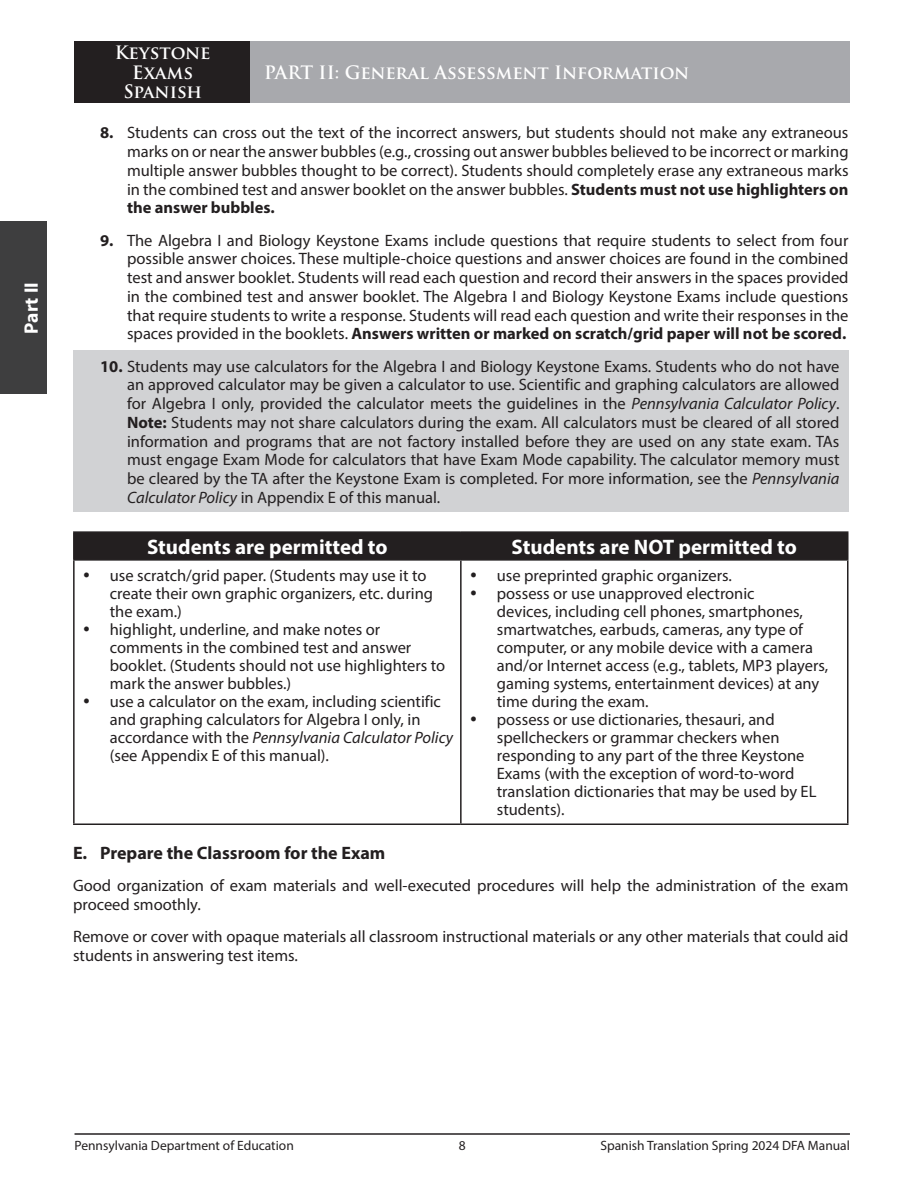
<style>
.page{position:relative;width:918px;height:1188px;background:#fff}
.page>*{position:absolute;margin:0;border:0;box-sizing:border-box;transform-origin:0 0}
._20_Table_Hd2_16pt_ctr_white{font:700 21px "Myriad Pro";color:#fff}
.t1{font:700 19.5px "Myriad Pro";color:#fff}
.t2{font:700 18px/19.5px "Trajan Pro";color:#fff;text-align:center}
.t3{font:700 18px "Myriad Pro";color:#231f20}
._01_Body{font:16.5px/18px "Myriad Pro";color:#231f20}
.t4{font:13.5px "Myriad Pro";color:#231f20}
.s1{font-weight:700}
.s2{font-style:italic}
</style>
<div class="page">
<div style="left:75px;top:41px;width:176px;height:62px;background:#231f20"></div>
<hr style="left:75px;top:1133px;width:775px;height:2px;background:#231f20">
<div style="left:251px;top:41px;width:599px;height:62px;background:#a8a9ad"></div>
<div style="left:0;top:222px;width:47px;height:172px;background:#3e3e3f"></div>
<div style="left:73px;top:350px;width:776px;height:162px;background:#d1d2d4"></div>
<div style="left:75px;top:533px;width:772px;height:26px;background:#231f20"></div>
<hr style="left:73px;top:531px;width:388px;height:2px;background:#231f20">
<hr style="left:461px;top:531px;width:388px;height:2px;background:#231f20">
<hr style="left:73px;top:559px;width:388px;height:2px;background:#231f20">
<hr style="left:461px;top:559px;width:388px;height:2px;background:#231f20">
<hr style="left:73px;top:824px;width:388px;height:1px;background:#231f20">
<hr style="left:461px;top:824px;width:388px;height:1px;background:#231f20">
<hr style="left:73px;top:533px;width:2px;height:26px;background:#231f20">
<hr style="left:73px;top:561px;width:2px;height:263px;background:#231f20">
<hr style="left:460px;top:533px;width:2px;height:26px;background:#231f20">
<hr style="left:847px;top:533px;width:2px;height:26px;background:#231f20">
<hr style="left:460px;top:561px;width:2px;height:263px;background:#231f20">
<hr style="left:847px;top:561px;width:2px;height:263px;background:#231f20">
<p class="t1" style="left:19px;top:334px;width:53px;rotate:-90deg">Part II</p>
<p class="t2" style="left:115px;top:43px;width:97px">Keystone<br>Exams<br>Spanish</p>
<p class="t2" style="left:264px;top:63px;width:427px">PART II: General Assessment Information</p>
<p class="_01_Body" style="left:127px;top:123px;width:723px;line-height:18.8px;text-align:justify;text-indent:-27px"><span class="s1">8.</span> Students can cross out the text of the incorrect answers, but students should not make any extraneous marks on or near the answer bubbles (e.g., crossing out answer bubbles believed to be incorrect or marking multiple answer bubbles thought to be correct). Students should completely erase any extraneous marks in the combined test and answer booklet on the answer bubbles. <span class="s1">Students must not use highlighters on the answer bubbles.</span></p>
<p class="_01_Body" style="left:127px;top:230px;width:723px;line-height:18.8px;text-align:justify;text-indent:-27px"><span class="s1">9.</span> The Algebra I and Biology Keystone Exams include questions that require students to select from four possible answer choices. These multiple-choice questions and answer choices are found in the combined test and answer booklet. Students will read each question and record their answers in the spaces provided in the combined test and answer booklet. The Algebra I and Biology Keystone Exams include questions that require students to write a response. Students will read each question and write their responses in the spaces provided in the booklets. <span class="s1">Answers written or marked on scratch/grid paper will not be scored.</span></p>
<p class="_01_Body" style="left:127px;top:356px;width:714px;line-height:18.8px;text-align:justify;text-indent:-27px"><span class="s1">10.</span> Students may use calculators for the Algebra I and Biology Keystone Exams. Students who do not have an approved calculator may be given a calculator to use. Scientific and graphing calculators are allowed for Algebra I only, provided the calculator meets the guidelines in the <span class="s2">Pennsylvania Calculator Policy</span>.<br><span class="s1">Note:</span> Students may not share calculators during the exam. All calculators must be cleared of all stored information and programs that are not factory installed before they are used on any state exam. TAs must engage Exam Mode for calculators that have Exam Mode capability. The calculator memory must be cleared by the TA after the Keystone Exam is completed. For more information, see the <span class="s2">Pennsylvania Calculator Policy</span> in Appendix E of this manual.</p>
<p class="_20_Table_Hd2_16pt_ctr_white" style="left:147px;top:533px;width:242px">Students are permitted to</p>
<p class="_20_Table_Hd2_16pt_ctr_white" style="left:512px;top:533px;width:287px">Students are NOT permitted to</p>
<p class="_01_Body" style="left:110px;top:566px;width:325px">use scratch/grid paper. (Students may use it to create their own graphic organizers, etc. during the exam.)</p>
<p class="_01_Body" style="left:110px;top:620px;width:337px">highlight, underline, and make notes or comments in the combined test and answer booklet. (Students should not use highlighters to mark the answer bubbles.)</p>
<p class="_01_Body" style="left:110px;top:692px;width:345px">use a calculator on the exam, including scientific and graphing calculators for Algebra I only, in accordance with the <span class="s2">Pennsylvania Calculator Policy </span>(see Appendix E of this manual).</p>
<p class="_01_Body" style="left:497px;top:566px;width:237px">use preprinted graphic organizers.</p>
<p class="_01_Body" style="left:497px;top:584px;width:333px">possess or use unapproved electronic<br>devices, including cell phones, smartphones, smartwatches, earbuds, cameras, any type of computer, or any mobile device with a camera and/or Internet access (e.g., tablets, MP3 players, gaming systems, entertainment devices) at any time during the exam.</p>
<p class="_01_Body" style="left:497px;top:710px;width:321px">possess or use dictionaries, thesauri, and spellcheckers or grammar checkers when responding to any part of the three Keystone Exams (with the exception of word-to-word translation dictionaries that may be used by EL students).</p>
<p class="t3" style="left:73px;top:841px;width:314px">E. Prepare the Classroom for the Exam</p>
<p class="_01_Body" style="left:73px;top:876px;width:777px;line-height:18.8px">Good organization of exam materials and well-executed procedures will help the administration of the exam proceed smoothly.</p>
<p class="_01_Body" style="left:73px;top:927px;width:777px;line-height:18.8px">Remove or cover with opaque materials all classroom instructional materials or any other materials that could aid students in answering test items.</p>
<p class="t4" style="left:75px;top:1137px;width:221px">Pennsylvania Department of Education</p>
<p class="t4" style="left:459px;top:1137px;width:8px">8</p>
<p class="t4" style="left:600px;top:1137px;width:251px">Spanish Translation Spring 2024 DFA Manual</p>
</div>
